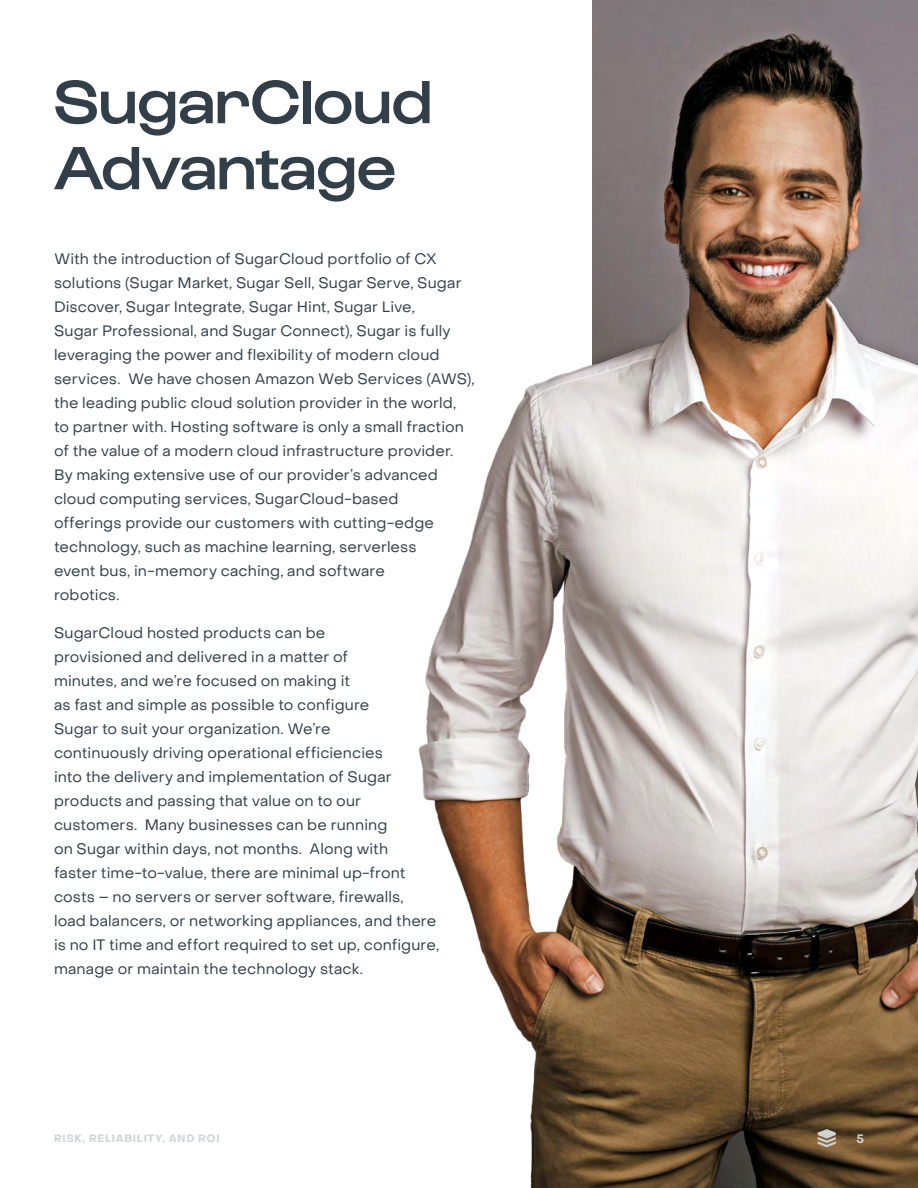
<style>
.page{position:relative;width:918px;height:1188px;background:#fff}
.page>*{position:absolute;margin:0;border:0;box-sizing:border-box;transform-origin:0 0}
.t1{font:500 63px/66px "Gustavo";color:#333f48}
.t2{font:15px/24px "Object Sans";letter-spacing:.01em;color:#333f48}
.t3{font:700 12px "Object Sans";color:#d0d3d4}
.t4{font:700 10.5px "Object Sans";letter-spacing:.07em;color:#d0d3d4}
</style>
<div class="page">
<img style="left:418px;top:22px;width:500px;height:1166px">
<svg style="left:818px;top:1129px;width:18px;height:18px"></svg>
<h1 class="t1" style="left:54px;top:71px;width:380px">SugarCloud<br>Advantage</h1>
<p class="t2" style="left:54px;top:247px;width:422px">With the introduction of SugarCloud portfolio of CX solutions (Sugar Market, Sugar Sell, Sugar Serve, Sugar Discover, Sugar Integrate, Sugar Hint, Sugar Live,<br>Sugar Professional, and Sugar Connect), Sugar is fully leveraging the power and flexibility of modern cloud services. We have chosen Amazon Web Services (AWS), the leading public cloud solution provider in the world, to partner with. Hosting software is only a small fraction of the value of a modern cloud infrastructure provider.<br>By making extensive use of our provider’s advanced cloud computing services, SugarCloud-based<br>offerings provide our customers with cutting-edge technology, such as machine learning, serverless<br>event bus, in-memory caching, and software<br>robotics.</p>
<p class="t2" style="left:54px;top:621px;width:387px">SugarCloud hosted products can be<br>provisioned and delivered in a matter of<br>minutes, and we’re focused on making it<br>as fast and simple as possible to configure<br>Sugar to suit your organization. We’re<br>continuously driving operational efficiencies<br>into the delivery and implementation of Sugar products and passing that value on to our customers. Many businesses can be running<br>on Sugar within days, not months. Along with<br>faster time-to-value, there are minimal up-front costs – no servers or server software, firewalls, load balancers, or networking appliances, and there is no IT time and effort required to set up, configure, manage or maintain the technology stack.</p>
<p class="t4" style="left:54px;top:1132px;width:167px">RISK, RELIABILITY, AND ROI</p>
<p class="t3" style="left:856px;top:1131px;width:9px">5</p>
</div>
